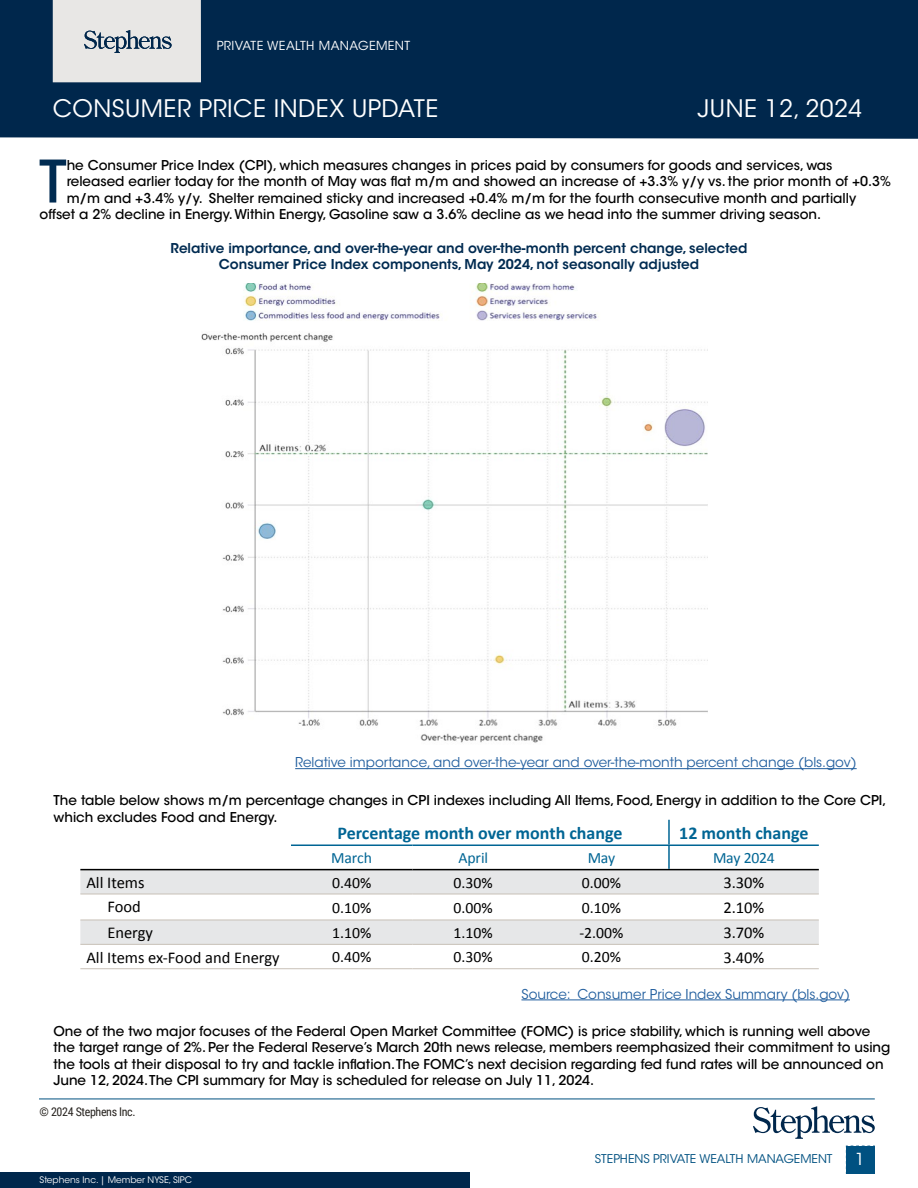
<style>
.page{position:relative;width:918px;height:1188px;background:#fff}
.page>*{position:absolute;margin:0;border:0;box-sizing:border-box;transform-origin:0 0}
.t1{font:500 58.05px "ITC Avant Garde Std";color:#002b51}
.t2{font:24px "ITC Avant Garde Std";letter-spacing:.02em;color:#fff}
.t3{font:700 18px "Calibri";color:#006594}
.t4{font:16.5px "Calibri";color:#000}
.t5{font:16.5px "ITC Avant Garde Std";color:#fff}
.t6{font:15.75px "Calibri";color:#000}
.t7{font:15.75px "Calibri";letter-spacing:-.01em;color:#006594}
.t8{font:500 13.5px/16.5px "ITC Avant Garde Std";color:#000}
.t9{font:600 13.5px/16.5px "ITC Avant Garde Std";color:#002b51;text-align:center}
.t10{font:13.5px "ITC Avant Garde Std";color:#215e9e}
.t11{font:12.3px "ITC Avant Garde Std";letter-spacing:.03em;color:#fff}
.t12{font:12px "ITC Avant Garde Std";color:#005181}
.t13{font:12px "Roboto Condensed";letter-spacing:-.03em;color:#27231f}
.t14{font:9px "ITC Avant Garde Std";color:#fff}
</style>
<div class="page">
<div style="left:0;top:1172px;width:470px;height:16px;background:#00274c"></div>
<svg style="left:846px;top:1145px;width:29px;height:29px"></svg>
<hr style="left:39px;top:1099px;width:836px;height:1px;background:#005181">
<svg style="left:753px;top:1106px;width:122px;height:33px"></svg>
<hr style="left:295px;top:768px;width:562px;height:1px;background:#215e9e">
<hr style="left:521px;top:1000px;width:329px;height:1px;background:#215e9e">
<img style="left:202px;top:283px;width:505px;height:460px">
<svg style="left:80px;top:870px;width:739px;height:74px;fill:#e6e7e8"></svg>
<hr style="left:80px;top:869px;width:211px;height:1px;background:#000">
<hr style="left:291px;top:869px;width:121px;height:1px;background:#000">
<hr style="left:412px;top:869px;width:122px;height:1px;background:#000">
<hr style="left:534px;top:869px;width:135px;height:1px;background:#000">
<hr style="left:669px;top:869px;width:150px;height:1px;background:#000">
<hr style="left:412px;top:844px;width:122px;height:2px;background:#006594">
<hr style="left:534px;top:844px;width:135px;height:2px;background:#006594">
<hr style="left:669px;top:844px;width:150px;height:2px;background:#006594">
<hr style="left:80px;top:894px;width:211px;height:1px;background:#c8c1b7">
<hr style="left:291px;top:894px;width:121px;height:1px;background:#c8c1b7">
<hr style="left:412px;top:894px;width:122px;height:1px;background:#c8c1b7">
<hr style="left:534px;top:894px;width:135px;height:1px;background:#c8c1b7">
<hr style="left:669px;top:894px;width:150px;height:1px;background:#c8c1b7">
<hr style="left:80px;top:920px;width:211px;height:1px;background:#c8c1b7">
<hr style="left:291px;top:920px;width:121px;height:1px;background:#c8c1b7">
<hr style="left:412px;top:920px;width:122px;height:1px;background:#c8c1b7">
<hr style="left:534px;top:920px;width:135px;height:1px;background:#c8c1b7">
<hr style="left:669px;top:920px;width:150px;height:1px;background:#c8c1b7">
<hr style="left:80px;top:944px;width:211px;height:1px;background:#c8c1b7">
<hr style="left:291px;top:944px;width:121px;height:1px;background:#c8c1b7">
<hr style="left:412px;top:944px;width:122px;height:1px;background:#c8c1b7">
<hr style="left:534px;top:944px;width:135px;height:1px;background:#c8c1b7">
<hr style="left:669px;top:944px;width:150px;height:1px;background:#c8c1b7">
<hr style="left:80px;top:968px;width:211px;height:1px;background:#c8c1b7">
<hr style="left:291px;top:968px;width:121px;height:1px;background:#c8c1b7">
<hr style="left:412px;top:968px;width:122px;height:1px;background:#c8c1b7">
<hr style="left:534px;top:968px;width:135px;height:1px;background:#c8c1b7">
<hr style="left:669px;top:968px;width:150px;height:1px;background:#c8c1b7">
<hr style="left:668px;top:820px;width:2px;height:24px;background:#006594">
<hr style="left:668px;top:846px;width:2px;height:23px;background:#006594">
<hr style="left:291px;top:844px;width:121px;height:2px;background:#006594">
<div style="left:0;top:0;width:918px;height:139px;background:#00274c"></div>
<div style="left:53px;top:0;width:148px;height:82px;background:#e8e7e5"></div>
<svg style="left:84px;top:30px;width:88px;height:23px"></svg>
<p class="t11" style="left:217px;top:38px;width:195px">PRIVATE WEALTH MANAGEMENT</p>
<h2 class="t2" style="left:53px;top:94px;width:387px">CONSUMER PRICE INDEX UPDATE</h2>
<h2 class="t2" style="left:698px;top:94px;width:166px">JUNE 12, 2024</h2>
<h1 class="t1" style="left:39px;top:145px;width:29px">T</h1>
<p class="t8" style="left:67px;top:156px;width:767px">he Consumer Price Index (CPI), which measures changes in prices paid by consumers for goods and services, was</p>
<p class="t8" style="left:67px;top:173px;width:826px">released earlier today for the month of May was flat m/m and showed an increase of +3.3% y/y vs. the prior month of +0.3%</p>
<p class="t8" style="left:67px;top:189px;width:791px">m/m and +3.4% y/y. Shelter remained sticky and increased +0.4% m/m for the fourth consecutive month and partially</p>
<p class="t8" style="left:40px;top:206px;width:783px">offset a 2% decline in Energy. Within Energy, Gasoline saw a 3.6% decline as we head into the summer driving season.</p>
<p class="t9" style="left:171px;top:240px;width:578px">Relative importance, and over-the-year and over-the-month percent change, selected<br>Consumer Price Index components, May 2024, not seasonally adjusted</p>
<p class="t10" style="left:295px;top:754px;width:563px">Relative importance, and over-the-year and over-the-month percent change (bls.gov)</p>
<p class="t8" style="left:53px;top:792px;width:834px">The table below shows m/m percentage changes in CPI indexes including All Items, Food, Energy in addition to the Core CPI, which excludes Food and Energy.</p>
<h3 class="t3" style="left:337px;top:821px;width:287px">Percentage month over month change</h3>
<h3 class="t3" style="left:679px;top:821px;width:131px">12 month change</h3>
<p class="t7" style="left:331px;top:847px;width:42px">March</p>
<p class="t7" style="left:458px;top:847px;width:31px">April</p>
<p class="t7" style="left:588px;top:847px;width:29px">May</p>
<p class="t7" style="left:713px;top:847px;width:63px">May 2024</p>
<p class="t4" style="left:86px;top:871px;width:60px">All Items</p>
<p class="t6" style="left:332px;top:872px;width:41px">0.40%</p>
<p class="t6" style="left:454px;top:872px;width:41px">0.30%</p>
<p class="t6" style="left:582px;top:872px;width:41px">0.00%</p>
<p class="t4" style="left:723px;top:871px;width:43px">3.30%</p>
<p class="t4" style="left:107px;top:895px;width:35px">Food</p>
<p class="t6" style="left:332px;top:897px;width:41px">0.10%</p>
<p class="t6" style="left:454px;top:897px;width:41px">0.00%</p>
<p class="t6" style="left:582px;top:897px;width:41px">0.10%</p>
<p class="t4" style="left:723px;top:896px;width:43px">2.10%</p>
<p class="t4" style="left:107px;top:921px;width:47px">Energy</p>
<p class="t6" style="left:332px;top:922px;width:41px">1.10%</p>
<p class="t6" style="left:454px;top:922px;width:41px">1.10%</p>
<p class="t6" style="left:579px;top:922px;width:46px">-2.00%</p>
<p class="t4" style="left:723px;top:921px;width:43px">3.70%</p>
<p class="t4" style="left:86px;top:946px;width:195px">All Items ex-Food and Energy</p>
<p class="t6" style="left:332px;top:946px;width:41px">0.40%</p>
<p class="t6" style="left:454px;top:946px;width:41px">0.30%</p>
<p class="t6" style="left:582px;top:946px;width:41px">0.20%</p>
<p class="t4" style="left:723px;top:946px;width:43px">3.40%</p>
<p class="t10" style="left:521px;top:985px;width:330px">Source: Consumer Price Index Summary (bls.gov)</p>
<p class="t8" style="left:53px;top:1023px;width:838px">One of the two major focuses of the Federal Open Market Committee (FOMC) is price stability, which is running well above the target range of 2%. Per the Federal Reserve’s March 20th news release, members reemphasized their commitment to using the tools at their disposal to try and tackle inflation. The FOMC’s next decision regarding fed fund rates will be announced on June 12, 2024. The CPI summary for May is scheduled for release on July 11, 2024.</p>
<p class="t13" style="left:40px;top:1104px;width:98px">© 2024 Stephens Inc.</p>
<p class="t14" style="left:40px;top:1175px;width:154px">Stephens Inc. | Member NYSE, SIPC</p>
<p class="t12" style="left:595px;top:1151px;width:239px">STEPHENS PRIVATE WEALTH MANAGEMENT</p>
<p class="t5" style="left:855px;top:1149px;width:11px">1</p>
</div>
